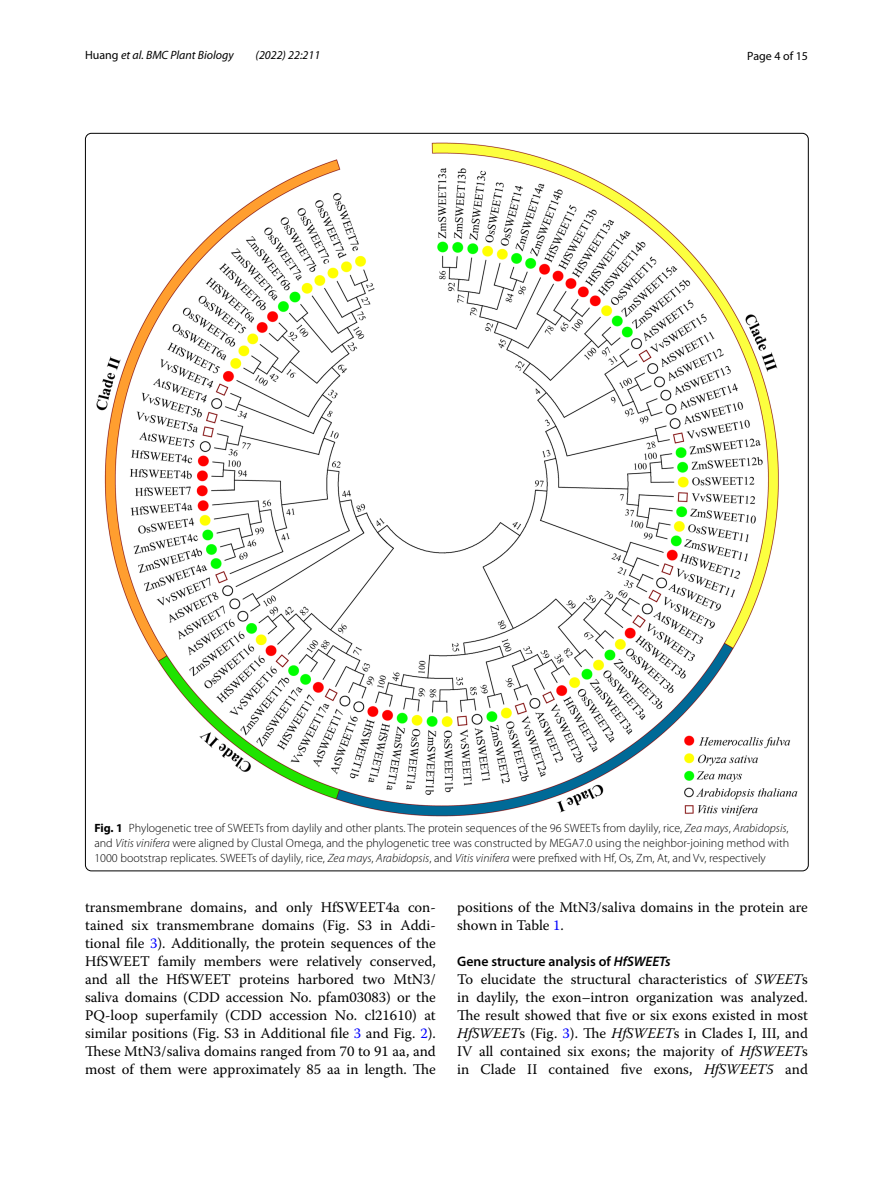
<style>
.page{position:relative;width:893px;height:1187px;background:#fff}
.page>*{position:absolute;margin:0;border:0;box-sizing:border-box;transform-origin:0 0}
.t1{font:14.7px/18px "Warnock Pro";color:#000;text-align:justify}
.t2{font:600 13.8px "Myriad Pro";color:#000}
.t3{font:300 12px/15px "Myriad Pro";color:#000;text-align:justify}
.t4{font:italic 12px "Myriad Pro";color:#000}
.t5{font:12px "Myriad Pro";color:#000}
.s1{font-style:normal}
.s2{font-weight:700}
.s3{font-style:italic}
.s4{color:#00f}
</style>
<div class="page">
<img style="left:97px;top:142px;width:700px;height:674px">
<p class="t4" style="left:85px;top:48px;width:150px"><span class="s1">Huang</span> et al. BMC Plant Biology</p>
<p class="t4" style="left:256px;top:48px;width:66px">(2022) 22:211</p>
<p class="t5" style="left:747px;top:48px;width:62px">Page 4 of 15</p>
<p class="t3" style="left:94px;top:820px;width:696px"><span class="s2">Fig. 1</span> Phylogenetic tree of SWEETs from daylily and other plants. The protein sequences of the 96 SWEETs from daylily, rice, <span class="s3">Zea mays</span>, <span class="s3">Arabidopsis</span>, and <span class="s3">Vitis vinifera</span> were aligned by Clustal Omega, and the phylogenetic tree was constructed by MEGA7.0 using the neighbor-joining method with 1000 bootstrap replicates. SWEETs of daylily, rice, <span class="s3">Zea mays</span>, <span class="s3">Arabidopsis</span>, and <span class="s3">Vitis vinifera</span> were prefixed with Hf, Os, Zm, At, and Vv, respectively</p>
<p class="t1" style="left:85px;top:897px;width:352px">transmembrane domains, and only HfSWEET4a con&shy;tained six transmembrane domains (Fig. S3 in Addi&shy;tional file <span class="s4">3</span>). Additionally, the protein sequences of the HfSWEET family members were relatively conserved, and all the HfSWEET proteins harbored two MtN3/ saliva domains (CDD accession No. pfam03083) or the PQ-loop superfamily (CDD accession No. cl21610) at similar positions (Fig. S3 in Additional file <span class="s4">3</span> and Fig. <span class="s4">2</span>).<br>These MtN3/saliva domains ranged from 70 to 91 aa, and most of them were approximately 85 aa in length. The</p>
<p class="t1" style="left:457px;top:897px;width:352px">positions of the MtN3/saliva domains in the protein are shown in Table <span class="s4">1</span>.</p>
<p class="t2" style="left:457px;top:952px;width:215px">Gene structure analysis of <span class="s3">HfSWEETs</span></p>
<p class="t1" style="left:457px;top:969px;width:352px">To elucidate the structural characteristics of <span class="s3">SWEET</span>s in daylily, the exon–intron organization was analyzed.<br>The result showed that five or six exons existed in most <span class="s3">HfSWEET</span>s (Fig. <span class="s4">3</span>). The <span class="s3">HfSWEET</span>s in Clades I, III, and IV all contained six exons; the majority of <span class="s3">HfSWEET</span>s in Clade II contained five exons, <span class="s3">HfSWEET5</span> and</p>
</div>
